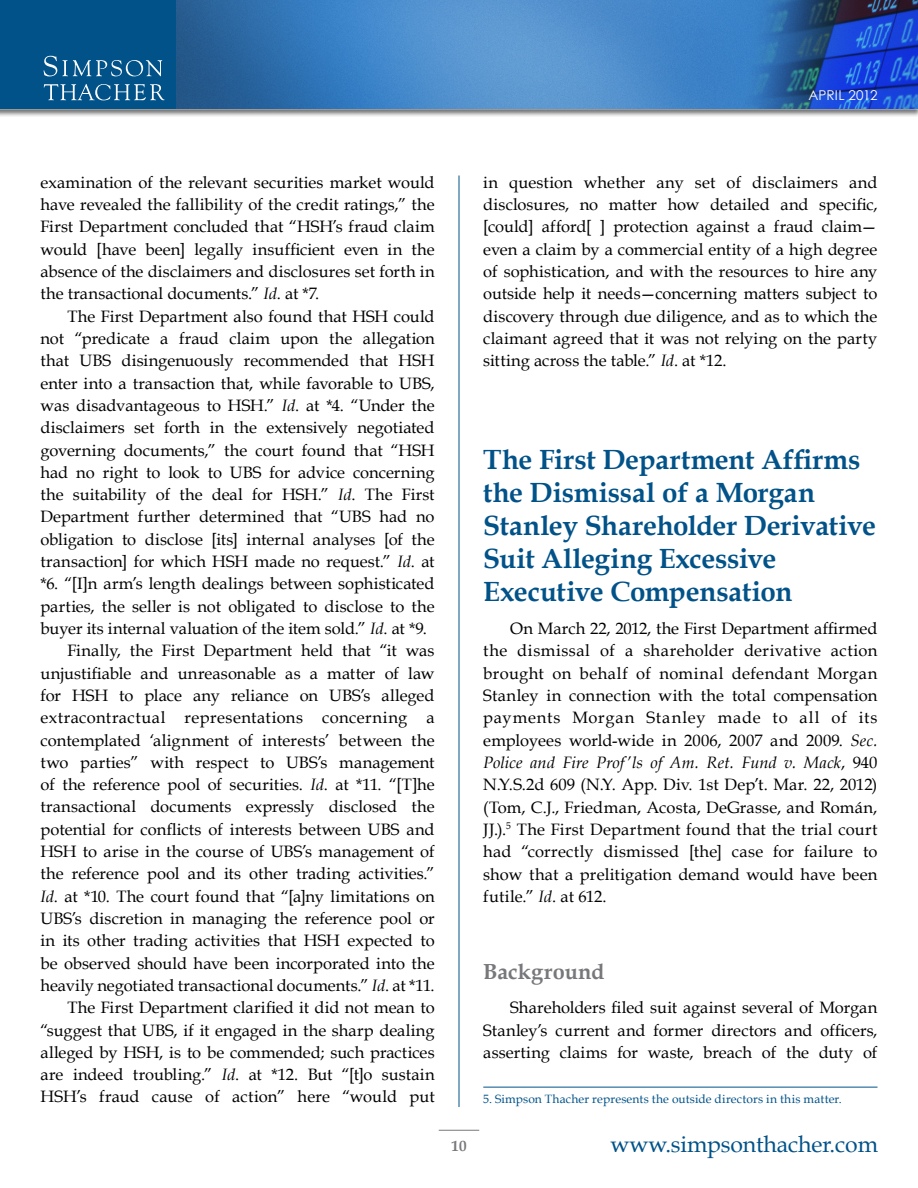
<style>
.page{position:relative;width:918px;height:1188px;background:#fff}
.page>*{position:absolute;margin:0;border:0;box-sizing:border-box;transform-origin:0 0}
.t1{font:700 27.75px/33px "Book Antiqua";letter-spacing:-.01em;color:#005288}
.t2{font:22.95px "Book Antiqua";letter-spacing:-.005em;color:#005288}
.t3{font:700 21.75px "Book Antiqua";color:#77787b}
.t4{font:16.5px/22.4px "Book Antiqua";color:#000;text-align:justify}
.t5{font:16.5px "Book Antiqua";letter-spacing:.025em;color:#000}
.t6{font:700 15px "Book Antiqua";color:#77787b}
.t7{font:13.5px "Century Gothic";letter-spacing:-.005em;color:#fff}
.t8{font:12px "Book Antiqua";letter-spacing:.015em;color:#005288}
.s1{font-style:italic}
</style>
<div class="page">
<img style="left:0;top:108px;width:918px;height:8px">
<img style="left:177px;top:0;width:741px;height:109px">
<div style="left:0;top:0;width:176px;height:109px;background:#005288"></div>
<svg style="left:44px;top:56px;width:118px;height:20px"></svg>
<svg style="left:44px;top:84px;width:121px;height:16px"></svg>
<hr style="left:459px;top:176px;width:1px;height:931px;background:#005288">
<hr style="left:439px;top:1130px;width:40px;height:1px;background:#77787b">
<hr style="left:483px;top:1087px;width:395px;height:1px;background:#005288">
<p class="t7" style="left:808px;top:87px;width:71px">April 2012</p>
<p class="t4" style="left:41px;top:171px;width:396px">examination of the relevant securities market would have revealed the fallibility of the credit ratings,” the First Department concluded that “HSH’s fraud claim would [have been] legally insufficient even in the absence of the disclaimers and disclosures set forth in the transactional documents.” <span class="s1">Id</span>. at *7.</p>
<p class="t4" style="left:68px;top:305px;width:369px">The First Department also found that HSH could</p>
<p class="t4" style="left:41px;top:327px;width:396px">not “predicate a fraud claim upon the allegation</p>
<p class="t4" style="left:41px;top:350px;width:396px">that UBS disingenuously recommended that HSH</p>
<p class="t4" style="left:41px;top:372px;width:396px">enter into a transaction that, while favorable to UBS,</p>
<p class="t4" style="left:41px;top:394px;width:396px">was disadvantageous to HSH.” <span class="s1">Id</span>. at *4. “Under the</p>
<p class="t4" style="left:41px;top:416px;width:396px">disclaimers set forth in the extensively negotiated</p>
<p class="t4" style="left:41px;top:439px;width:396px">governing documents,” the court found that “HSH</p>
<p class="t4" style="left:41px;top:461px;width:396px">had no right to look to UBS for advice concerning</p>
<p class="t4" style="left:41px;top:483px;width:396px">the suitability of the deal for HSH.” <span class="s1">Id</span>. The First</p>
<p class="t4" style="left:40px;top:506px;width:396px">Department further determined that “UBS had no</p>
<p class="t4" style="left:40px;top:528px;width:396px">obligation to disclose [its] internal analyses [of the</p>
<p class="t4" style="left:40px;top:550px;width:396px">transaction] for which HSH made no request.” <span class="s1">Id</span>. at</p>
<p class="t4" style="left:40px;top:573px;width:396px">*6. “[I]n arm’s length dealings between sophisticated</p>
<p class="t4" style="left:40px;top:595px;width:396px">parties, the seller is not obligated to disclose to the</p>
<p class="t4" style="left:40px;top:617px;width:388px">buyer its internal valuation of the item sold.” <span class="s1">Id</span>. at *9.</p>
<p class="t4" style="left:67px;top:640px;width:369px">Finally, the First Department held that “it was</p>
<p class="t4" style="left:40px;top:662px;width:396px">unjustifiable and unreasonable as a matter of law</p>
<p class="t4" style="left:40px;top:684px;width:396px">for HSH to place any reliance on UBS’s alleged</p>
<p class="t5" style="left:40px;top:707px;width:396px">extracontractual representations concerning a</p>
<p class="t4" style="left:40px;top:729px;width:396px">contemplated ‘alignment of interests’ between the</p>
<p class="t4" style="left:40px;top:751px;width:396px">two parties” with respect to UBS’s management</p>
<p class="t4" style="left:40px;top:773px;width:396px">of the reference pool of securities. <span class="s1">Id</span>. at *11. “[T]he</p>
<p class="t4" style="left:40px;top:796px;width:396px">transactional documents expressly disclosed the</p>
<p class="t4" style="left:40px;top:818px;width:396px">potential for conflicts of interests between UBS and</p>
<p class="t4" style="left:40px;top:840px;width:396px">HSH to arise in the course of UBS’s management of</p>
<p class="t4" style="left:40px;top:863px;width:396px">the reference pool and its other trading activities.”</p>
<p class="t4" style="left:40px;top:885px;width:396px"><span class="s1">Id</span>. at *10. The court found that “[a]ny limitations on</p>
<p class="t4" style="left:40px;top:907px;width:396px">UBS’s discretion in managing the reference pool or</p>
<p class="t4" style="left:40px;top:930px;width:396px">in its other trading activities that HSH expected to</p>
<p class="t4" style="left:40px;top:952px;width:396px">be observed should have been incorporated into the</p>
<p class="t4" style="left:40px;top:974px;width:396px">heavily negotiated transactional documents.” <span class="s1">Id</span>. at *11.</p>
<p class="t4" style="left:67px;top:996px;width:369px">The First Department clarified it did not mean to</p>
<p class="t4" style="left:40px;top:1019px;width:396px">“suggest that UBS, if it engaged in the sharp dealing</p>
<p class="t4" style="left:40px;top:1041px;width:396px">alleged by HSH, is to be commended; such practices</p>
<p class="t4" style="left:40px;top:1063px;width:396px">are indeed troubling.” <span class="s1">Id</span>. at *12. But “[t]o sustain</p>
<p class="t4" style="left:40px;top:1086px;width:396px">HSH’s fraud cause of action” here “would put</p>
<p class="t8" style="left:483px;top:1091px;width:360px">5. Simpson Thacher represents the outside directors in this matter.</p>
<h2 class="t2" style="left:610px;top:1130px;width:269px">www.simpsonthacher.com</h2>
<p class="t4" style="left:483px;top:171px;width:396px">in question whether any set of disclaimers and disclosures, no matter how detailed and specific, [could] afford[ ] protection against a fraud claim— even a claim by a commercial entity of a high degree of sophistication, and with the resources to hire any outside help it needs—concerning matters subject to discovery through due diligence, and as to which the claimant agreed that it was not relying on the party sitting across the table.” <span class="s1">Id</span>. at *12.</p>
<h1 class="t1" style="left:483px;top:443px;width:394px">The First Department Affirms the Dismissal of a Morgan<br>Stanley Shareholder Derivative<br>Suit Alleging Excessive<br>Executive Compensation</h1>
<p class="t4" style="left:483px;top:617px;width:396px;text-indent:27px">On March 22, 2012, the First Department affirmed the dismissal of a shareholder derivative action brought on behalf of nominal defendant Morgan Stanley in connection with the total compensation payments Morgan Stanley made to all of its employees world-wide in 2006, 2007 and 2009. <span class="s1">Sec.<br>Police and Fire Prof’ls of Am. Ret. Fund v. Mack</span>, 940<br>N.Y.S.2d 609 (N.Y. App. Div. 1st Dep’t. Mar. 22, 2012) (Tom, C.J., Friedman, Acosta, DeGrasse, and Román, JJ.).<sup>5</sup> The First Department found that the trial court had “correctly dismissed [the] case for failure to show that a prelitigation demand would have been futile.” <span class="s1">Id</span>. at 612.</p>
<h3 class="t3" style="left:483px;top:959px;width:123px">Background</h3>
<p class="t4" style="left:483px;top:997px;width:396px;text-indent:27px">Shareholders filed suit against several of Morgan Stanley’s current and former directors and officers, asserting claims for waste, breach of the duty of</p>
<p class="t6" style="left:452px;top:1137px;width:16px">10</p>
</div>
